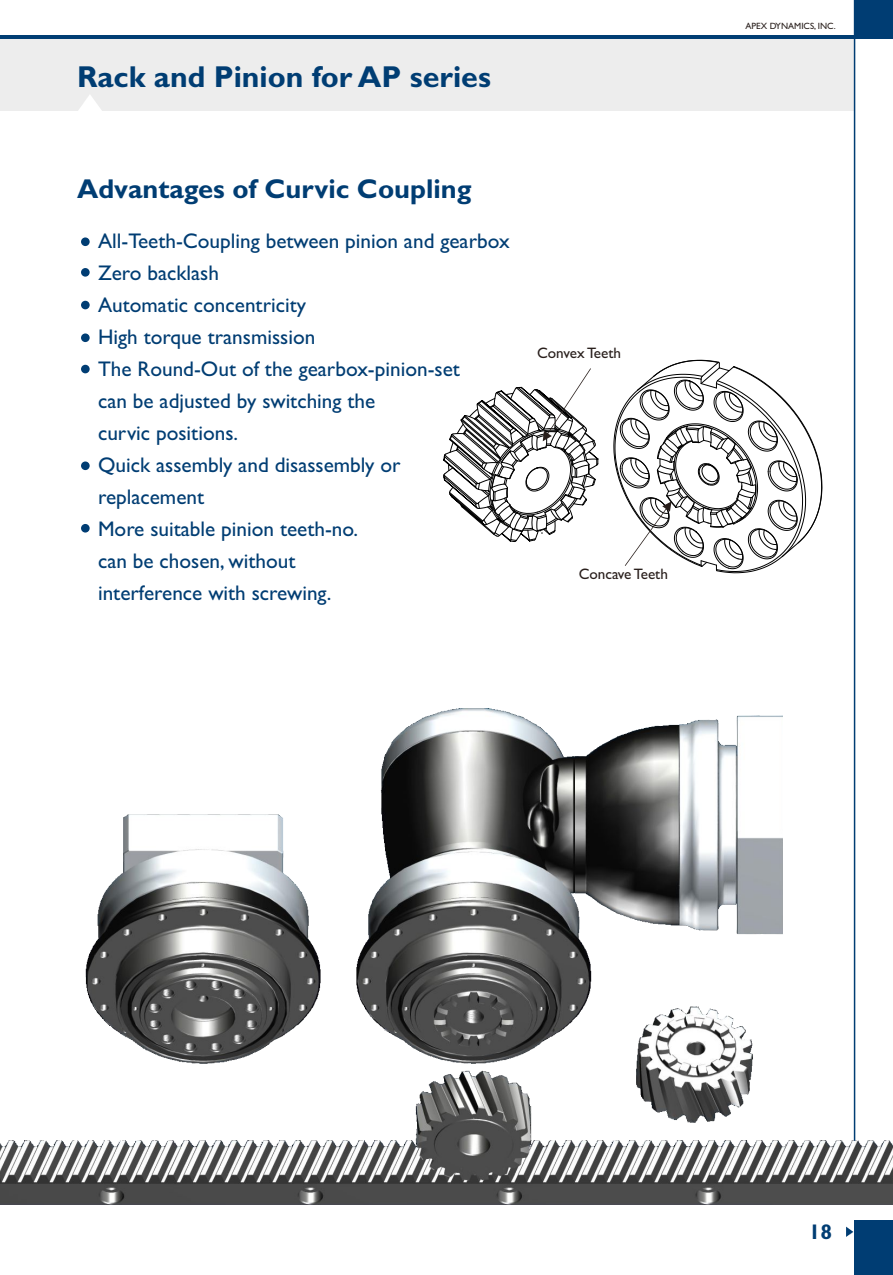
<style>
.page{position:relative;width:893px;height:1275px;background:#fff}
.page>*{position:absolute;margin:0;border:0;box-sizing:border-box;transform-origin:0 0}
.t1{font:700 30.3px "Gill Sans";color:#003d73}
.t2{font:700 27.3px "Gill Sans";color:#003d73}
.t3{font:21.15px/32px "Gill Sans";color:#003d73}
.t4{font:700 21.15px "Gill Sans";color:#003d73}
.t5{font:15.15px "Gill Sans";color:#291f1c}
.t6{font:9.15px "Gill Sans";color:#291f1c}
</style>
<div class="page">
<div style="left:0;top:38px;width:853px;height:73px;background:#ededed"></div>
<hr style="left:853px;top:0;width:2px;height:1150px;background:#003d73">
<hr style="left:0;top:35px;width:892px;height:3px;background:#003d73">
<div style="left:854px;top:1221px;width:38px;height:54px;background:#003d73"></div>
<svg style="left:846px;top:1227px;width:7px;height:10px"></svg>
<div style="left:854px;top:0;width:38px;height:38px;background:#003d73"></div>
<svg style="left:78px;top:95px;width:24px;height:16px"></svg>
<div style="left:81px;top:237px;width:9px;height:9px;background:#003d73;border-radius:50%"></div>
<div style="left:81px;top:268px;width:9px;height:9px;background:#003d73;border-radius:50%"></div>
<div style="left:81px;top:301px;width:9px;height:8px;background:#003d73;border-radius:50%"></div>
<div style="left:81px;top:333px;width:9px;height:9px;background:#003d73;border-radius:50%"></div>
<div style="left:81px;top:365px;width:9px;height:8px;background:#003d73;border-radius:50%"></div>
<div style="left:81px;top:462px;width:9px;height:8px;background:#003d73;border-radius:50%"></div>
<div style="left:81px;top:524px;width:9px;height:9px;background:#003d73;border-radius:50%"></div>
<svg style="left:443px;top:360px;width:379px;height:214px"></svg>
<img style="left:0;top:708px;width:892px;height:497px">
<div style="left:783px;top:696px;width:51px;height:251px;background:#fff"></div>
<h1 class="t1" style="left:77px;top:66px;width:415px">Rack and Pinion for AP series</h1>
<p class="t2" style="left:77px;top:179px;width:396px">Advantages of Curvic Coupling</p>
<p class="t3" style="left:98px;top:227px;width:413px">All-Teeth-Coupling between pinion and gearbox<br>Zero backlash<br>Automatic concentricity<br>High torque transmission<br>The Round-Out of the gearbox-pinion-set<br>can be adjusted by switching the<br>curvic positions.<br>Quick assembly and disassembly or replacement<br>More suitable pinion teeth-no.<br>can be chosen, without<br>interference with screwing.</p>
<p class="t5" style="left:537px;top:348px;width:85px">Convex Teeth</p>
<p class="t5" style="left:578px;top:569px;width:91px">Concave Teeth</p>
<p class="t6" style="left:745px;top:22px;width:92px">APEX DYNAMICS, INC.</p>
<p class="t4" style="left:808px;top:1224px;width:25px">18</p>
</div>
